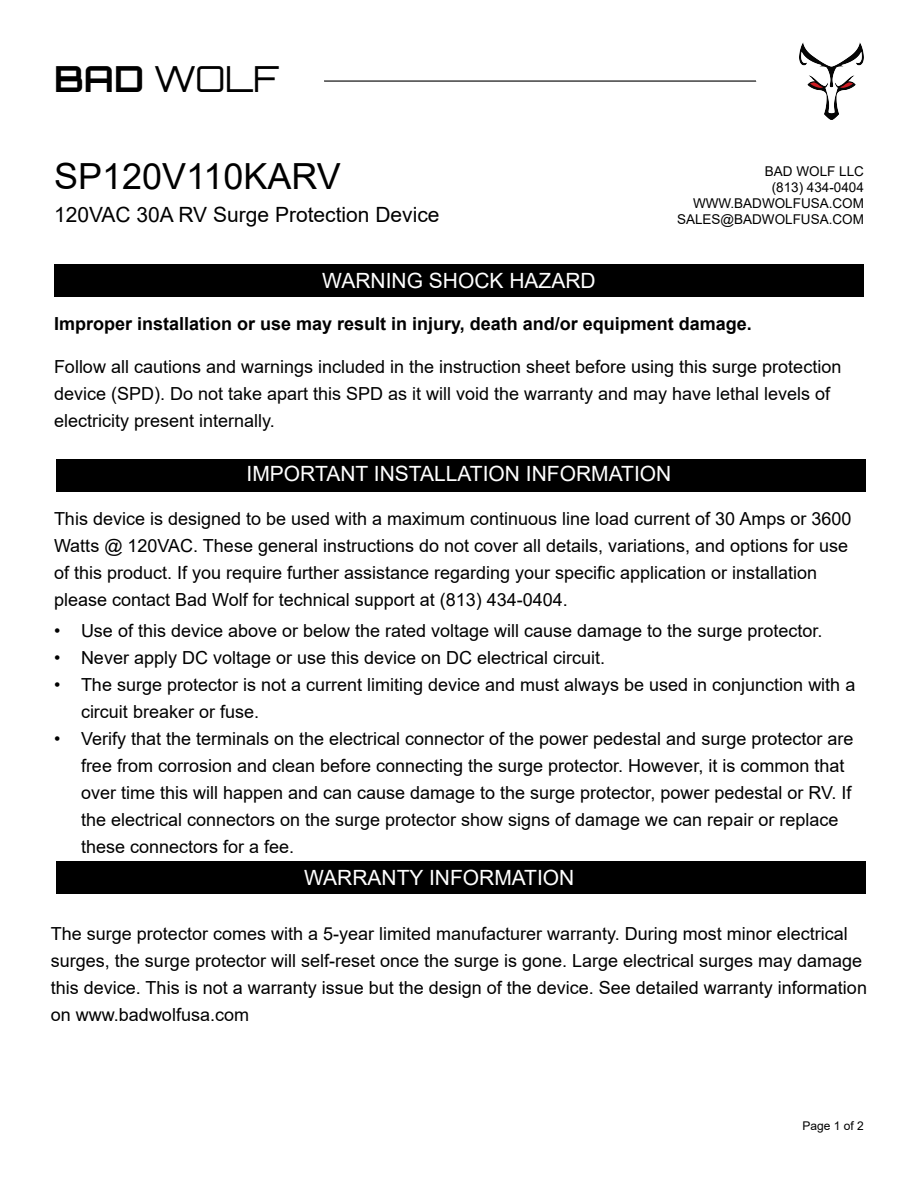
<style>
.page{position:relative;width:918px;height:1188px;background:#fff}
.page>*{position:absolute;margin:0;border:0;box-sizing:border-box;transform-origin:0 0}
.t1{font:36px "Arial";color:#000}
.t2{font:300 36px "Orbitron";color:#000}
.t3{font:21px "Arial";color:#fff}
.t4{font:21px "Arial";color:#000}
.t5{font:18px/27px "Arial";color:#000}
.t6{font:700 18px "Arial";color:#000}
.t7{font:13.5px/16.2px "Arial";color:#000;text-align:right}
.t8{font:12px "Arial";color:#000}
.s1{font-weight:700}
</style>
<div class="page">
<div style="left:54px;top:264px;width:810px;height:33px;background:#000"></div>
<hr style="left:324px;top:81px;width:432px;height:1px;background:#000">
<div style="left:56px;top:459px;width:810px;height:33px;background:#000"></div>
<div style="left:56px;top:861px;width:810px;height:33px;background:#000"></div>
<img style="left:799px;top:42px;width:65px;height:78px">
<h1 class="t2" style="left:54px;top:56px;width:227px"><span class="s1">BAD</span> WOLF</h1>
<h1 class="t1" style="left:54px;top:151px;width:288px">SP120V110KARV</h1>
<p class="t4" style="left:54px;top:200px;width:387px">120VAC 30A RV Surge Protection Device</p>
<p class="t7" style="left:677px;top:163px;width:188px">BAD WOLF LLC<br>(813) 434-0404<br>WWW.BADWOLFUSA.COM<br>SALES@BADWOLFUSA.COM</p>
<p class="t3" style="left:322px;top:266px;width:275px">WARNING SHOCK HAZARD</p>
<p class="t6" style="left:54px;top:311px;width:699px">Improper installation or use may result in injury, death and/or equipment damage.</p>
<p class="t5" style="left:54px;top:353px;width:789px">Follow all cautions and warnings included in the instruction sheet before using this surge protection device (SPD). Do not take apart this SPD as it will void the warranty and may have lethal levels of electricity present internally.</p>
<p class="t3" style="left:247px;top:459px;width:426px">IMPORTANT INSTALLATION INFORMATION</p>
<p class="t5" style="left:54px;top:505px;width:799px">This device is designed to be used with a maximum continuous line load current of 30 Amps or 3600<br>Watts @ 120VAC. These general instructions do not cover all details, variations, and options for use of this product. If you require further assistance regarding your specific application or installation please contact Bad Wolf for technical support at (813) 434-0404.</p>
<p class="t5" style="left:54px;top:617px;width:770px">• Use of this device above or below the rated voltage will cause damage to the surge protector.</p>
<p class="t5" style="left:54px;top:644px;width:553px">• Never apply DC voltage or use this device on DC electrical circuit.</p>
<p class="t5" style="left:81px;top:671px;width:776px;text-indent:-27px">• The surge protector is not a current limiting device and must always be used in conjunction with a circuit breaker or fuse.</p>
<p class="t5" style="left:81px;top:725px;width:774px;text-indent:-27px">• Verify that the terminals on the electrical connector of the power pedestal and surge protector are free from corrosion and clean before connecting the surge protector. However, it is common that over time this will happen and can cause damage to the surge protector, power pedestal or RV. If the electrical connectors on the surge protector show signs of damage we can repair or replace these connectors for a fee.</p>
<p class="t3" style="left:304px;top:863px;width:272px">WARRANTY INFORMATION</p>
<p class="t5" style="left:51px;top:920px;width:818px">The surge protector comes with a 5-year limited manufacturer warranty. During most minor electrical surges, the surge protector will self-reset once the surge is gone. Large electrical surges may damage this device. This is not a warranty issue but the design of the device. See detailed warranty information on www.badwolfusa.com</p>
<p class="t8" style="left:803px;top:1118px;width:63px">Page 1 of 2</p>
</div>
